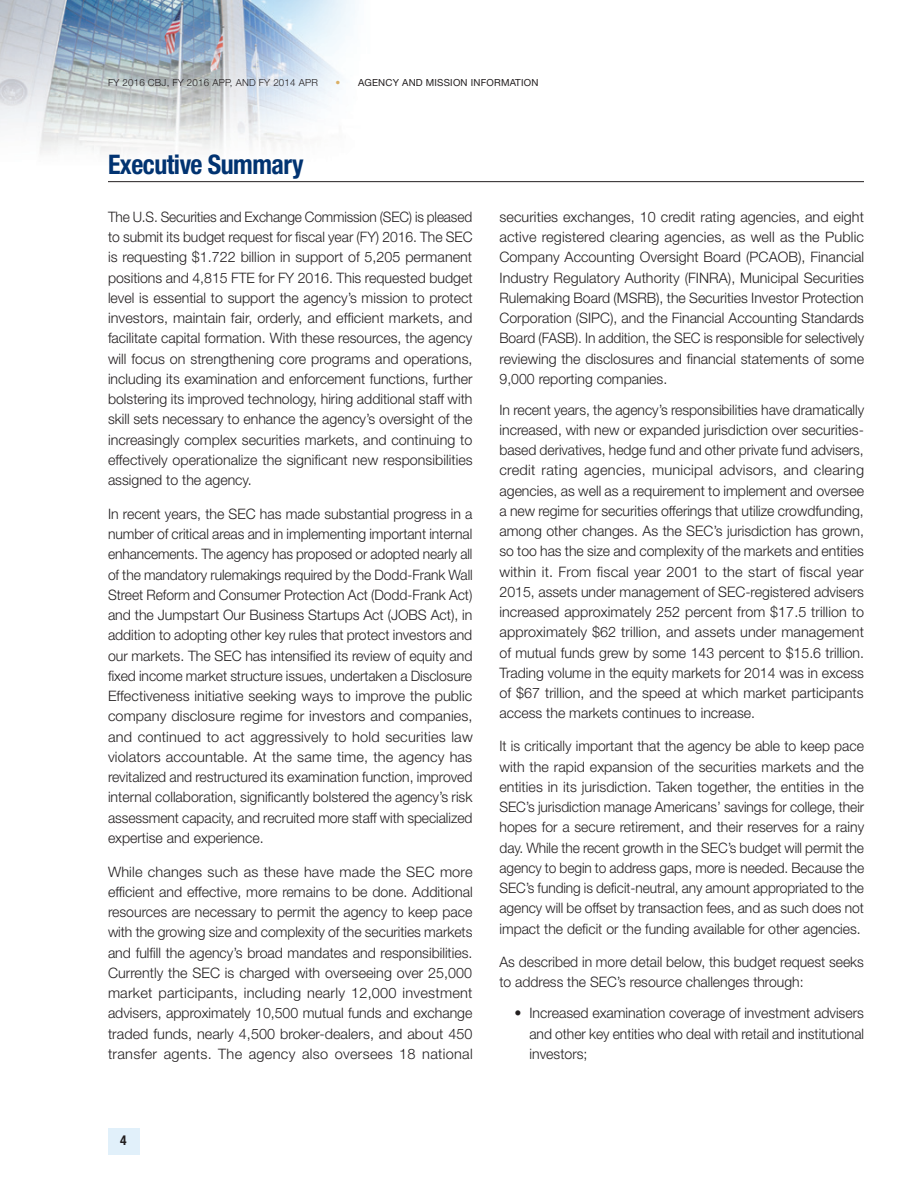
<style>
.page{position:relative;width:918px;height:1188px;background:#fff}
.page>*{position:absolute;margin:0;border:0;box-sizing:border-box;transform-origin:0 0}
.t1{font:700 condensed 27px "Helvetica Neue LT Std";letter-spacing:-.02em;color:#013371;scale:.96 1}
.t2{font:300 14.4px/20.2px "Helvetica Neue LT Std";color:#231f20;text-align:justify}
.t3{font:300 14.4px/20.2px "Helvetica Neue LT Std";color:#231f20;text-align:justify;scale:.95 1}
.t4{font:700 condensed 13.5px "Helvetica Neue LT Std";color:#231f20}
.t5{font:300 9.75px "Helvetica Neue LT Std";letter-spacing:.02em;color:#231f20}
.t6{font:9.75px "Helvetica Neue LT Std";letter-spacing:.02em;color:#231f20}
.s1{font-weight:300;color:#daaf65}
</style>
<div class="page">
<img style="left:0;top:0;width:390px;height:183px">
<hr style="left:108px;top:181px;width:756px;height:1px;background:#231f20">
<div style="left:108px;top:1128px;width:31px;height:26px;background:#e1f0fa"></div>
<p class="t5" style="left:108px;top:76px;width:211px">FY 2016 CBJ, FY 2016 APP, AND FY 2014 APR</p>
<p class="t6" style="left:336px;top:76px;width:204px"><span class="s1">•</span> AGENCY AND MISSION INFORMATION</p>
<h1 class="t1" style="left:108px;top:148px;width:205px">Executive Summary</h1>
<p class="t3" style="left:108px;top:206px;width:385px">The U.S. Securities and Exchange Commission (SEC) is pleased to submit its budget request for fiscal year (FY) 2016. The SEC is requesting $1.722 billion in support of 5,205 permanent positions and 4,815 FTE for FY 2016. This requested budget level is essential to support the agency’s mission to protect investors, maintain fair, orderly, and efficient markets, and facilitate capital formation. With these resources, the agency will focus on strengthening core programs and operations, including its examination and enforcement functions, further bolstering its improved technology, hiring additional staff with skill sets necessary to enhance the agency’s oversight of the increasingly complex securities markets, and continuing to effectively operationalize the significant new responsibilities assigned to the agency.</p>
<p class="t2" style="left:108px;top:503px;width:366px">In recent years, the SEC has made substantial progress in a number of critical areas and in implementing important internal enhancements. The agency has proposed or adopted nearly all of the mandatory rulemakings required by the Dodd-Frank Wall Street Reform and Consumer Protection Act (Dodd-Frank Act) and the Jumpstart Our Business Startups Act (JOBS Act), in addition to adopting other key rules that protect investors and our markets. The SEC has intensified its review of equity and fixed income market structure issues, undertaken a Disclosure Effectiveness initiative seeking ways to improve the public company disclosure regime for investors and companies, and continued to act aggressively to hold securities law violators accountable. At the same time, the agency has revitalized and restructured its examination function, improved internal collaboration, significantly bolstered the agency’s risk assessment capacity, and recruited more staff with specialized expertise and experience.</p>
<p class="t2" style="left:108px;top:861px;width:366px">While changes such as these have made the SEC more efficient and effective, more remains to be done. Additional resources are necessary to permit the agency to keep pace with the growing size and complexity of the securities markets and fulfill the agency’s broad mandates and responsibilities.<br>Currently the SEC is charged with overseeing over 25,000 market participants, including nearly 12,000 investment advisers, approximately 10,500 mutual funds and exchange traded funds, nearly 4,500 broker-dealers, and about 450 transfer agents. The agency also oversees 18 national</p>
<p class="t2" style="left:500px;top:206px;width:366px">securities exchanges, 10 credit rating agencies, and eight active registered clearing agencies, as well as the Public Company Accounting Oversight Board (PCAOB), Financial Industry Regulatory Authority (FINRA), Municipal Securities Rulemaking Board (MSRB), the Securities Investor Protection Corporation (SIPC), and the Financial Accounting Standards Board (FASB). In addition, the SEC is responsible for selectively reviewing the disclosures and financial statements of some 9,000 reporting companies.</p>
<p class="t2" style="left:500px;top:399px;width:366px">In recent years, the agency’s responsibilities have dramatically increased, with new or expanded jurisdiction over securities&shy;based derivatives, hedge fund and other private fund advisers, credit rating agencies, municipal advisors, and clearing agencies, as well as a requirement to implement and oversee a new regime for securities offerings that utilize crowdfunding, among other changes. As the SEC’s jurisdiction has grown, so too has the size and complexity of the markets and entities within it. From fiscal year 2001 to the start of fiscal year 2015, assets under management of SEC-registered advisers increased approximately 252 percent from $17.5 trillion to approximately $62 trillion, and assets under management of mutual funds grew by some 143 percent to $15.6 trillion.<br>Trading volume in the equity markets for 2014 was in excess of $67 trillion, and the speed at which market participants access the markets continues to increase.</p>
<p class="t2" style="left:500px;top:736px;width:366px">It is critically important that the agency be able to keep pace with the rapid expansion of the securities markets and the entities in its jurisdiction. Taken together, the entities in the SEC’s jurisdiction manage Americans’ savings for college, their hopes for a secure retirement, and their reserves for a rainy day. While the recent growth in the SEC’s budget will permit the agency to begin to address gaps, more is needed. Because the SEC’s funding is deficit-neutral, any amount appropriated to the agency will be offset by transaction fees, and as such does not impact the deficit or the funding available for other agencies.</p>
<p class="t2" style="left:500px;top:951px;width:366px">As described in more detail below, this budget request seeks to address the SEC’s resource challenges through:</p>
<p class="t2" style="left:530px;top:1003px;width:336px;text-indent:-15px">• Increased examination coverage of investment advisers and other key entities who deal with retail and institutional investors;</p>
<p class="t4" style="left:120px;top:1132px;width:8px">4</p>
</div>
